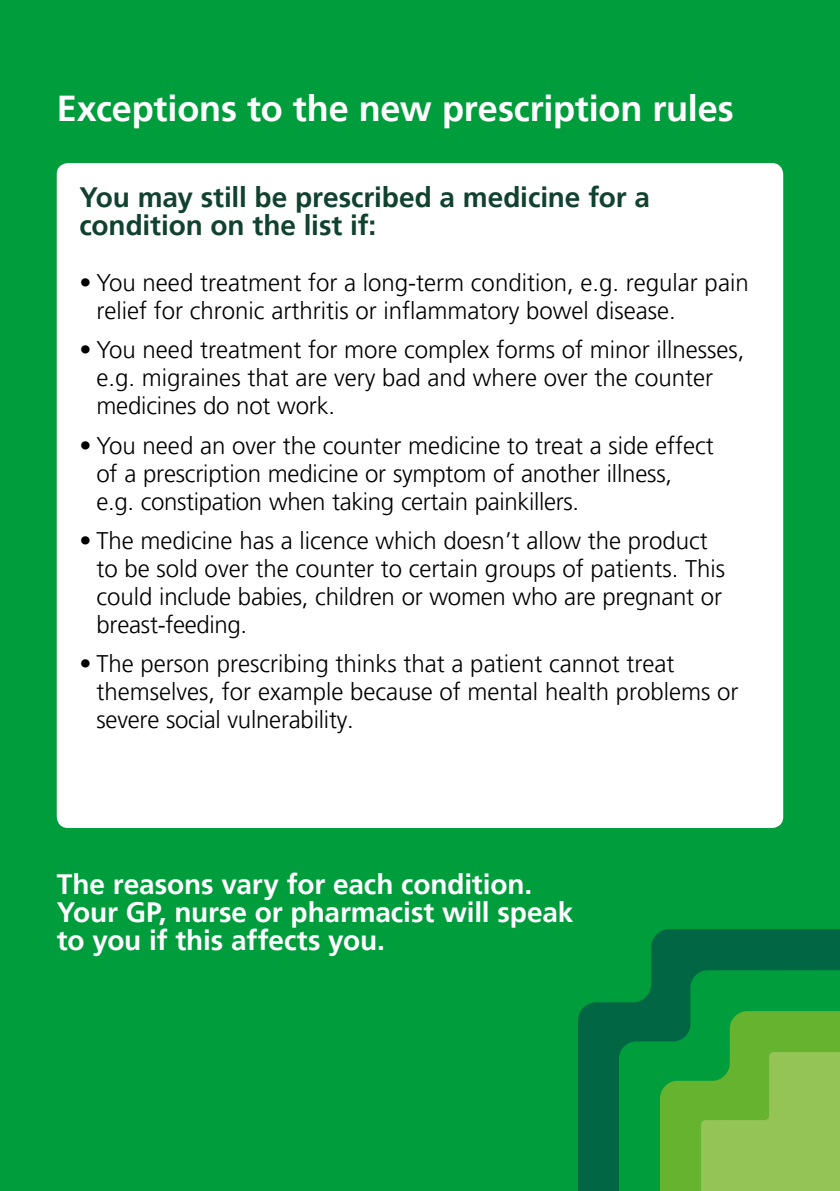
<style>
.page{position:relative;width:840px;height:1191px;background:#fff}
.page>*{position:absolute;margin:0;border:0;box-sizing:border-box;transform-origin:0 0}
.t1{font:700 36px "Frutiger LT Pro";letter-spacing:-.005em;color:#fff}
.t2{font:700 28px/28px "Frutiger LT Pro";letter-spacing:-.005em;color:#fff}
.t3{font:700 28px/28px "Frutiger LT Pro";letter-spacing:-.005em;color:#11422f}
.t4{font:300 24px/28px "Frutiger LT Pro";color:#000}
</style>
<div class="page">
<div style="left:0;top:0;width:839px;height:1191px;background:#009d3d"></div>
<svg style="left:578px;top:929px;width:261px;height:262px;fill:#064"></svg>
<svg style="left:618px;top:970px;width:221px;height:221px"></svg>
<svg style="left:659px;top:1011px;width:180px;height:180px;background:#68b442"></svg>
<div style="left:57px;top:163px;width:725px;height:665px;background:#fff;border-radius:11px"></div>
<h1 class="t1" style="left:57px;top:87px;width:678px">Exceptions to the new prescription rules</h1>
<p class="t3" style="left:79px;top:183px;width:572px">You may still be prescribed a medicine for a condition on the list if:</p>
<p class="t4" style="left:96px;top:269px;width:653px;text-indent:-17px">• You need treatment for a long-term condition, e.g. regular pain relief for chronic arthritis or inflammatory bowel disease.</p>
<p class="t4" style="left:96px;top:336px;width:649px;text-indent:-17px">• You need treatment for more complex forms of minor illnesses, e.g. migraines that are very bad and where over the counter medicines do not work.</p>
<p class="t4" style="left:96px;top:431px;width:618px;text-indent:-17px">• You need an over the counter medicine to treat a side effect of a prescription medicine or symptom of another illness, e.g. constipation when taking certain painkillers.</p>
<p class="t4" style="left:96px;top:527px;width:630px;text-indent:-17px">• The medicine has a licence which doesn’t allow the product to be sold over the counter to certain groups of patients. This could include babies, children or women who are pregnant or breast-feeding.</p>
<p class="t4" style="left:96px;top:650px;width:643px;text-indent:-17px">• The person prescribing thinks that a patient cannot treat themselves, for example because of mental health problems or severe social vulnerability.</p>
<p class="t2" style="left:57px;top:870px;width:518px">The reasons vary for each condition.<br>Your GP, nurse or pharmacist will speak to you if this affects you.</p>
</div>
